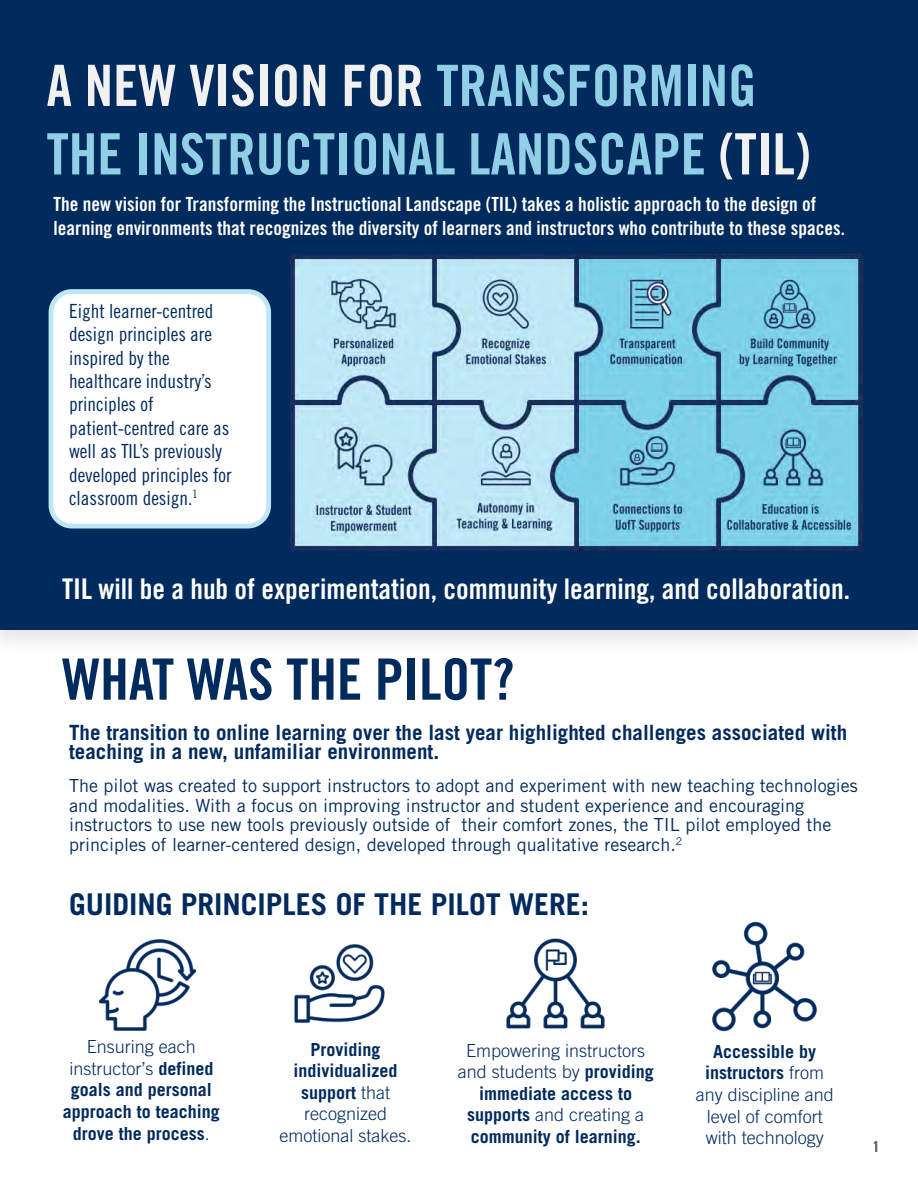
<style>
.page{position:relative;width:918px;height:1188px;background:#fff}
.page>*{position:absolute;margin:0;border:0;box-sizing:border-box;transform-origin:0 0}
.t1{font:57px/68.6px "Trade Gothic LT Std Bd Cn 20";color:#90cfe5}
.t2{font:57px "Trade Gothic LT Std Bd Cn 20";color:#012a5d}
.t3{font:700 30px "Trade Gothic LT Std";color:#012a5d}
.t4{font:28.5px "Trade Gothic LT Std Bd Cn 20";color:#fff}
.t5{font:700 21px/19.5px "Trade Gothic LT Std";color:#012a5d}
.t6{font:19.5px/23.4px "Trade Gothic LT Std Bd Cn 20";color:#fff}
.t7{font:19.5px/23.4px "Trade Gothic LT Std Cn 18";color:#012a5d}
.t8{font:18px/19.5px "Trade Gothic LT Std";color:#012a5d}
.t9{font:700 18px/21.6px "Trade Gothic LT Std";color:#012a5d;text-align:center}
.t10{font:300 18px/21.6px "Trade Gothic LT Std";color:#012a5d;text-align:center}
.t11{font:15px "Trade Gothic LT Std Bd Cn 20";color:#666}
.s1{color:#f1f1f2}
.s2{font-weight:300}
.s3{font-weight:700}
</style>
<div class="page">
<div style="left:0;top:0;width:918px;height:630px;background:#012a5d"></div>
<div style="left:51px;top:292px;width:218px;height:234px;background:#fff;border-radius:21px"></div>
<div style="left:49px;top:289px;width:222px;height:240px;border:5px solid #bfe7f3;border-radius:21px"></div>
<img style="left:290px;top:255px;width:572px;height:295px">
<img style="left:506px;top:938px;width:99px;height:91px">
<img style="left:294px;top:944px;width:91px;height:79px">
<img style="left:712px;top:921px;width:105px;height:111px">
<img style="left:99px;top:939px;width:96px;height:92px">
<h1 class="t1" style="left:47px;top:51px;width:766px"><span class="s1">A NEW VISION FOR</span> TRANSFORMING<br>THE INSTRUCTIONAL LANDSCAPE <span class="s1">(TIL)</span></h1>
<p class="t6" style="left:54px;top:192px;width:793px">The new vision for Transforming the Instructional Landscape (TIL) takes a holistic approach to the design of learning environments that recognizes the diversity of learners and instructors who contribute to these spaces.</p>
<p class="t7" style="left:69px;top:299px;width:164px">Eight learner-centred design principles are inspired by the healthcare industry’s principles of patient-centred care as well as TIL’s previously developed principles for classroom design.<sup>1</sup></p>
<p class="t4" style="left:62px;top:571px;width:789px">TIL will be a hub of experimentation, community learning, and collaboration.</p>
<h1 class="t2" style="left:62px;top:645px;width:454px">WHAT WAS THE PILOT?</h1>
<p class="t5" style="left:69px;top:722px;width:780px">The transition to online learning over the last year highlighted challenges associated with teaching in a new, unfamiliar environment.</p>
<p class="t8" style="left:69px;top:776px;width:790px">The pilot was created to support instructors to adopt and experiment with new teaching technologies and modalities. With a focus on improving instructor and student experience and encouraging instructors to use new tools previously outside of their comfort zones, the TIL pilot employed the principles of learner-centered design, developed through qualitative research.<sup>2</sup></p>
<h2 class="t3" style="left:69px;top:886px;width:522px">GUIDING PRINCIPLES OF THE PILOT WERE:</h2>
<p class="t9" style="left:63px;top:1036px;width:159px"><span class="s2">Ensuring each instructor’s</span> defined goals and personal approach to teaching drove the process<span class="s2">.</span></p>
<p class="t9" style="left:280px;top:1038px;width:133px">Providing individualized support <span class="s2">that recognized emotional stakes.</span></p>
<p class="t9" style="left:458px;top:1039px;width:198px"><span class="s2">Empowering instructors and students by</span> providing immediate access to supports <span class="s2">and creating a </span>community of learning.</p>
<p class="t10" style="left:696px;top:1040px;width:140px"><span class="s3">Accessible by instructors</span> from any discipline and level of comfort with technology</p>
<p class="t11" style="left:873px;top:1137px;width:8px">1</p>
</div>
